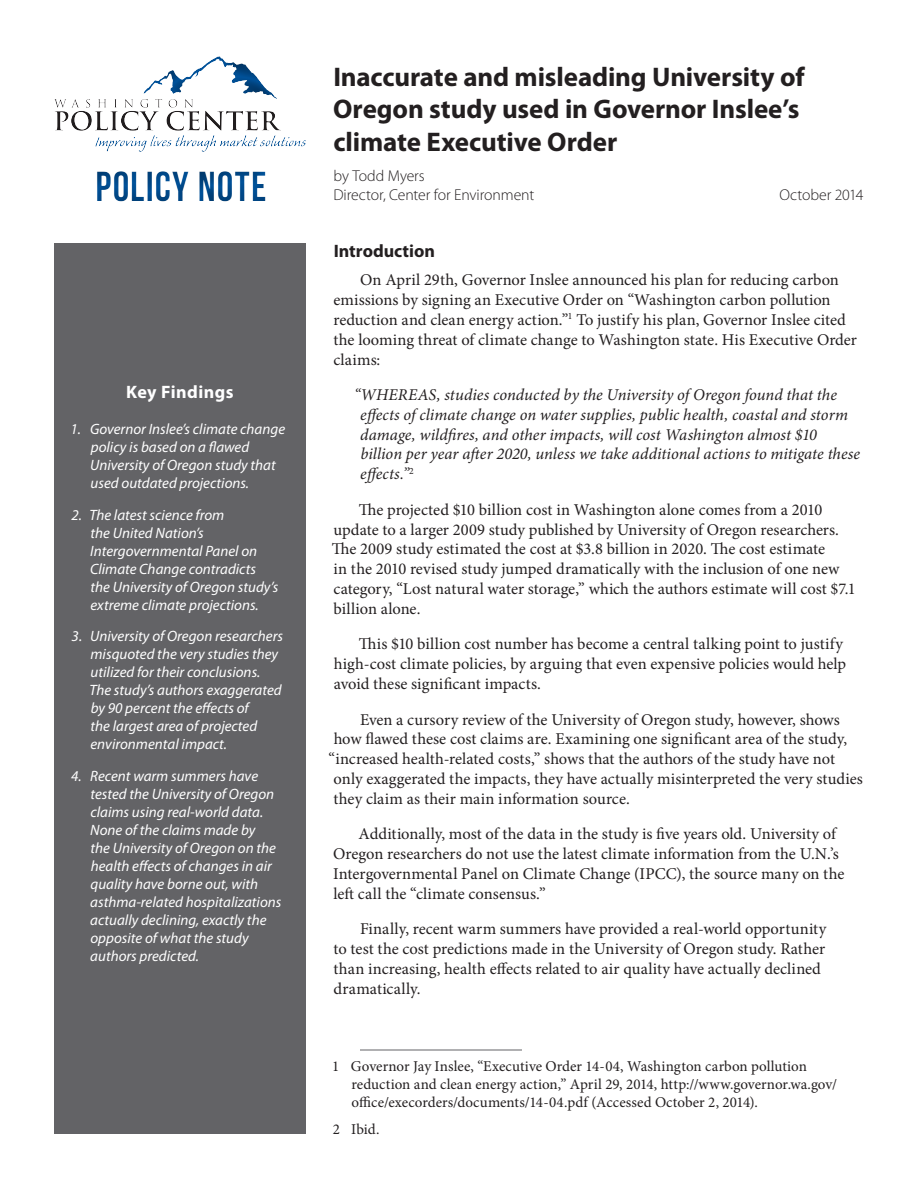
<style>
.page{position:relative;width:918px;height:1188px;background:#fff}
.page>*{position:absolute;margin:0;border:0;box-sizing:border-box;transform-origin:0 0}
.t1{font:42px "Bebas Neue";letter-spacing:.03em;color:#01529a}
.PN_Title{font:700 27px/32.4px "Myriad Pro";letter-spacing:-.005em;color:#231f20}
.PN_Header_1{font:700 18px "Myriad Pro";color:#231f20}
.Key_Findings_header{font:700 18px "Myriad Pro";letter-spacing:.025em;color:#fff}
.PN_Main_Text{font:16.5px/19.8px "Minion Pro";color:#231f20}
.PN_Block_Quote{font:italic 16.5px/19.8px "Minion Pro";color:#231f20}
.PN_Byline{font:300 15.75px "Myriad Pro";letter-spacing:-.01em;color:#231f20}
.Key_Findings{font:italic 15px/18px "Myriad Pro";color:#fff}
.Footnote{font:15px/18px "Minion Pro";color:#231f20}
</style>
<div class="page">
<div style="left:54px;top:243px;width:252px;height:891px;background:#636366"></div>
<hr style="left:360px;top:1050px;width:162px;height:1px;background:#636366">
<div style="left:52px;top:52px;width:258px;height:164px;background:#231f20;opacity:.5"></div>
<h1 class="t1" style="left:95px;top:163px;width:173px">POLICY NOTE</h1>
<p class="Key_Findings_header" style="left:126px;top:380px;width:109px">Key Findings</p>
<p class="Key_Findings" style="left:90px;top:420px;width:197px;text-indent:-20px">1. Governor Inslee’s climate change policy is based on a flawed<br>University of Oregon study that used outdated projections.</p>
<p class="Key_Findings" style="left:90px;top:505px;width:190px;text-indent:-19px">2. The latest science from<br>the United Nation’s<br>Intergovernmental Panel on<br>Climate Change contradicts the University of Oregon study’s extreme climate projections.</p>
<p class="Key_Findings" style="left:89px;top:627px;width:195px;text-indent:-18px">3. University of Oregon researchers misquoted the very studies they utilized for their conclusions.<br>The study’s authors exaggerated by 90 percent the effects of<br>the largest area of projected environmental impact.</p>
<p class="Key_Findings" style="left:90px;top:766px;width:193px;text-indent:-19px">4. Recent warm summers have tested the University of Oregon claims using real-world data.<br>None of the claims made by<br>the University of Oregon on the health effects of changes in air quality have borne out, with asthma-related hospitalizations actually declining, exactly the opposite of what the study authors predicted.</p>
<p class="PN_Title" style="left:333px;top:60px;width:473px">Inaccurate and misleading University of<br>Oregon study used in Governor Inslee’s climate Executive Order</p>
<p class="PN_Byline" style="left:334px;top:166px;width:93px">by Todd Myers</p>
<p class="PN_Byline" style="left:334px;top:185px;width:202px">Director, Center for Environment</p>
<p class="PN_Byline" style="left:780px;top:185px;width:85px">October 2014</p>
<p class="PN_Header_1" style="left:334px;top:239px;width:103px">Introduction</p>
<p class="PN_Main_Text" style="left:333px;top:270px;width:525px;text-indent:27px">On April 29th, Governor Inslee announced his plan for reducing carbon emissions by signing an Executive Order on “Washington carbon pollution reduction and clean energy action.”<sup>1</sup> To justify his plan, Governor Inslee cited the looming threat of climate change to Washington state. His Executive Order claims:</p>
<p class="PN_Block_Quote" style="left:360px;top:385px;width:501px;text-indent:-6px">“WHEREAS, studies conducted by the University of Oregon found that the effects of climate change on water supplies, public health, coastal and storm damage, wildfires, and other impacts, will cost Washington almost $10 billion per year after 2020, unless we take additional actions to mitigate these effects.”<sup>2</sup></p>
<p class="PN_Main_Text" style="left:332px;top:500px;width:525px;text-indent:27px">The projected $10 billion cost in Washington alone comes from a 2010 update to a larger 2009 study published by University of Oregon researchers.<br>The 2009 study estimated the cost at $3.8 billion in 2020. The cost estimate<br>in the 2010 revised study jumped dramatically with the inclusion of one new category, “Lost natural water storage,” which the authors estimate will cost $7.1 billion alone.</p>
<p class="PN_Main_Text" style="left:334px;top:634px;width:514px;text-indent:25px">This $10 billion cost number has become a central talking point to justify high-cost climate policies, by arguing that even expensive policies would help avoid these significant impacts.</p>
<p class="PN_Main_Text" style="left:360px;top:709px;width:481px">Even a cursory review of the University of Oregon study, however, shows</p>
<p class="PN_Main_Text" style="left:334px;top:729px;width:515px">how flawed these cost claims are. Examining one significant area of the study,</p>
<p class="PN_Main_Text" style="left:328px;top:749px;width:508px">“increased health-related costs,” shows that the authors of the study have not</p>
<p class="PN_Main_Text" style="left:334px;top:769px;width:531px">only exaggerated the impacts, they have actually misinterpreted the very studies</p>
<p class="PN_Main_Text" style="left:333px;top:789px;width:298px">they claim as their main information source.</p>
<p class="PN_Main_Text" style="left:333px;top:824px;width:513px;text-indent:25px">Additionally, most of the data in the study is five years old. University of Oregon researchers do not use the latest climate information from the U.N.’s Intergovernmental Panel on Climate Change (IPCC), the source many on the left call the “climate consensus.”</p>
<p class="PN_Main_Text" style="left:333px;top:919px;width:494px;text-indent:27px">Finally, recent warm summers have provided a real-world opportunity to test the cost predictions made in the University of Oregon study. Rather than increasing, health effects related to air quality have actually declined dramatically.</p>
<p class="Footnote" style="left:351px;top:1057px;width:487px;text-indent:-19px">1 Governor Jay Inslee, “Executive Order 14-04, Washington carbon pollution reduction and clean energy action,” April 29, 2014, http://www.governor.wa.gov/ office/execorders/documents/14-04.pdf (Accessed October 2, 2014).</p>
<p class="Footnote" style="left:333px;top:1120px;width:48px">2 Ibid.</p>
</div>
